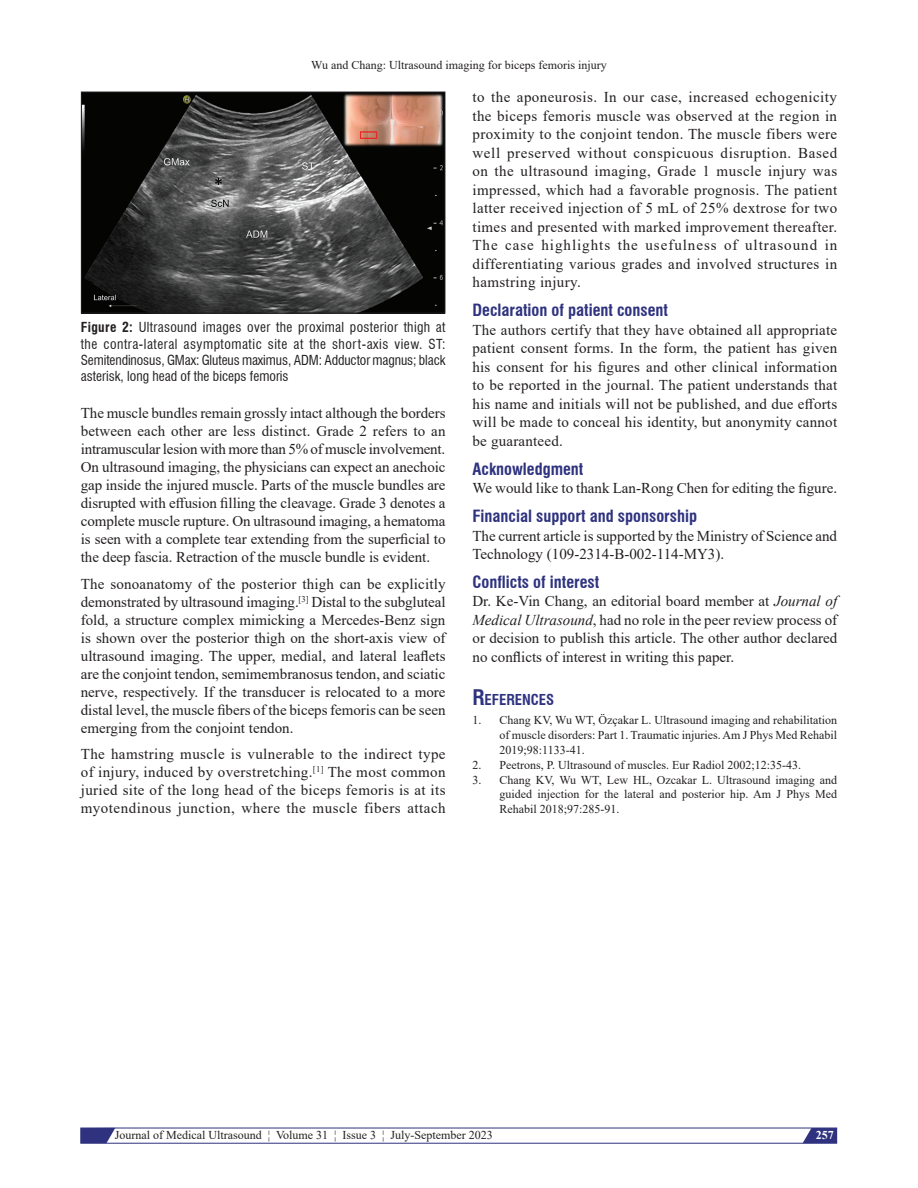
<style>
.page{position:relative;width:918px;height:1188px;background:#fff}
.page>*{position:absolute;margin:0;border:0;box-sizing:border-box;transform-origin:0 0}
.t1{font:700 condensed 16.5px "Swiss 721 BT";color:#2f337f}
.TX{font:15px/18.5px "Times New Roman";color:#231f20;text-align:justify}
.t2{font:700 condensed 14.7px "Swiss 721 BT";color:#2f337f}
.FGC{font:condensed 13.5px/16.2px "Swiss 721 BT";color:#231f20;text-align:justify}
.t3{font:12px/14.9px "Times New Roman";color:#231f20;text-align:justify}
.t4{font:700 12px "Times New Roman";color:#fff}
.s1{font-weight:700}
.s2{font-style:italic}
.s3{font-size:21px}
</style>
<div class="page">
<svg style="left:80px;top:1128px;width:758px;height:16px"></svg>
<img style="left:83px;top:94px;width:360px;height:217px">
<div style="left:81px;top:92px;width:364px;height:221px;border:1px solid #231f20"></div>
<p class="t3" style="left:311px;top:57px;width:297px">Wu and Chang: Ultrasound imaging for biceps femoris injury</p>
<p class="FGC" style="left:81px;top:319px;width:366px"><span class="s1">Figure 2:</span> Ultrasound images over the proximal posterior thigh at the contra‑lateral asymptomatic site at the short‑axis view. ST:<br>Semitendinosus, GMax: Gluteus maximus, ADM: Adductor magnus; black asterisk, long head of the biceps femoris</p>
<p class="TX" style="left:81px;top:404px;width:366px;line-height:18px">The muscle bundles remain grossly intact although the borders between each other are less distinct. Grade 2 refers to an intramuscular lesion with more than 5% of muscle involvement.<br>On ultrasound imaging, the physicians can expect an anechoic gap inside the injured muscle. Parts of the muscle bundles are disrupted with effusion filling the cleavage. Grade 3 denotes a complete muscle rupture. On ultrasound imaging, a hematoma is seen with a complete tear extending from the superficial to the deep fascia. Retraction of the muscle bundle is evident.</p>
<p class="TX" style="left:81px;top:574px;width:366px;line-height:18px">The sonoanatomy of the posterior thigh can be explicitly demonstrated by ultrasound imaging.<sup>[3]</sup> Distal to the subgluteal fold, a structure complex mimicking a Mercedes‑Benz sign is shown over the posterior thigh on the short‑axis view of ultrasound imaging. The upper, medial, and lateral leaflets are the conjoint tendon, semimembranosus tendon, and sciatic nerve, respectively. If the transducer is relocated to a more distal level, the muscle fibers of the biceps femoris can be seen emerging from the conjoint tendon.</p>
<p class="TX" style="left:81px;top:745px;width:366px;line-height:18px">The hamstring muscle is vulnerable to the indirect type of injury, induced by overstretching.<sup>[1]</sup> The most common juried site of the long head of the biceps femoris is at its myotendinous junction, where the muscle fibers attach</p>
<p class="TX" style="left:472px;top:88px;width:366px">to the aponeurosis. In our case, increased echogenicity the biceps femoris muscle was observed at the region in proximity to the conjoint tendon. The muscle fibers were well preserved without conspicuous disruption. Based on the ultrasound imaging, Grade 1 muscle injury was impressed, which had a favorable prognosis. The patient latter received injection of 5 mL of 25% dextrose for two times and presented with marked improvement thereafter.<br>The case highlights the usefulness of ultrasound in differentiating various grades and involved structures in hamstring injury.</p>
<h2 class="t1" style="left:472px;top:300px;width:197px">Declaration of patient consent</h2>
<p class="TX" style="left:472px;top:320px;width:366px">The authors certify that they have obtained all appropriate patient consent forms. In the form, the patient has given his consent for his figures and other clinical information to be reported in the journal. The patient understands that his name and initials will not be published, and due efforts will be made to conceal his identity, but anonymity cannot be guaranteed.</p>
<h2 class="t1" style="left:472px;top:459px;width:112px">Acknowledgment</h2>
<p class="TX" style="left:472px;top:478px;width:366px">We would like to thank Lan‑Rong Chen for editing the figure.</p>
<h2 class="t1" style="left:472px;top:506px;width:226px">Financial support and sponsorship</h2>
<p class="TX" style="left:472px;top:526px;width:366px">The current article is supported by the Ministry of Science and<br>Technology (109‑2314‑B‑002‑114‑MY3).</p>
<h2 class="t1" style="left:472px;top:572px;width:128px">Conflicts of interest</h2>
<p class="TX" style="left:472px;top:592px;width:366px">Dr. Ke‑Vin Chang, an editorial board member at <span class="s2">Journal of Medical Ultrasound</span>, had no role in the peer review process of or decision to publish this article. The other author declared no conflicts of interest in writing this paper.</p>
<h1 class="t2" style="left:472px;top:691px;width:83px"><span class="s3">R</span>EFERENCES</h1>
<p class="t3" style="left:500px;top:712px;width:339px;text-indent:-27px">1. Chang KV, Wu WT, Özçakar L. Ultrasound imaging and rehabilitation of muscle disorders: Part 1. Traumatic injuries. Am J Phys Med Rehabil 2019;98:1133‑41.</p>
<p class="t3" style="left:472px;top:757px;width:330px">2. Peetrons, P. Ultrasound of muscles. Eur Radiol 2002;12:35‑43.</p>
<p class="t3" style="left:500px;top:772px;width:339px;text-indent:-27px">3. Chang KV, Wu WT, Lew HL, Ozcakar L. Ultrasound imaging and guided injection for the lateral and posterior hip. Am J Phys Med Rehabil 2018;97:285‑91.</p>
<p class="t3" style="left:115px;top:1128px;width:380px">Journal of Medical Ultrasound ¦ Volume 31 ¦ Issue 3 ¦ July-September 2023</p>
<p class="t4" style="left:816px;top:1127px;width:19px">257</p>
</div>
